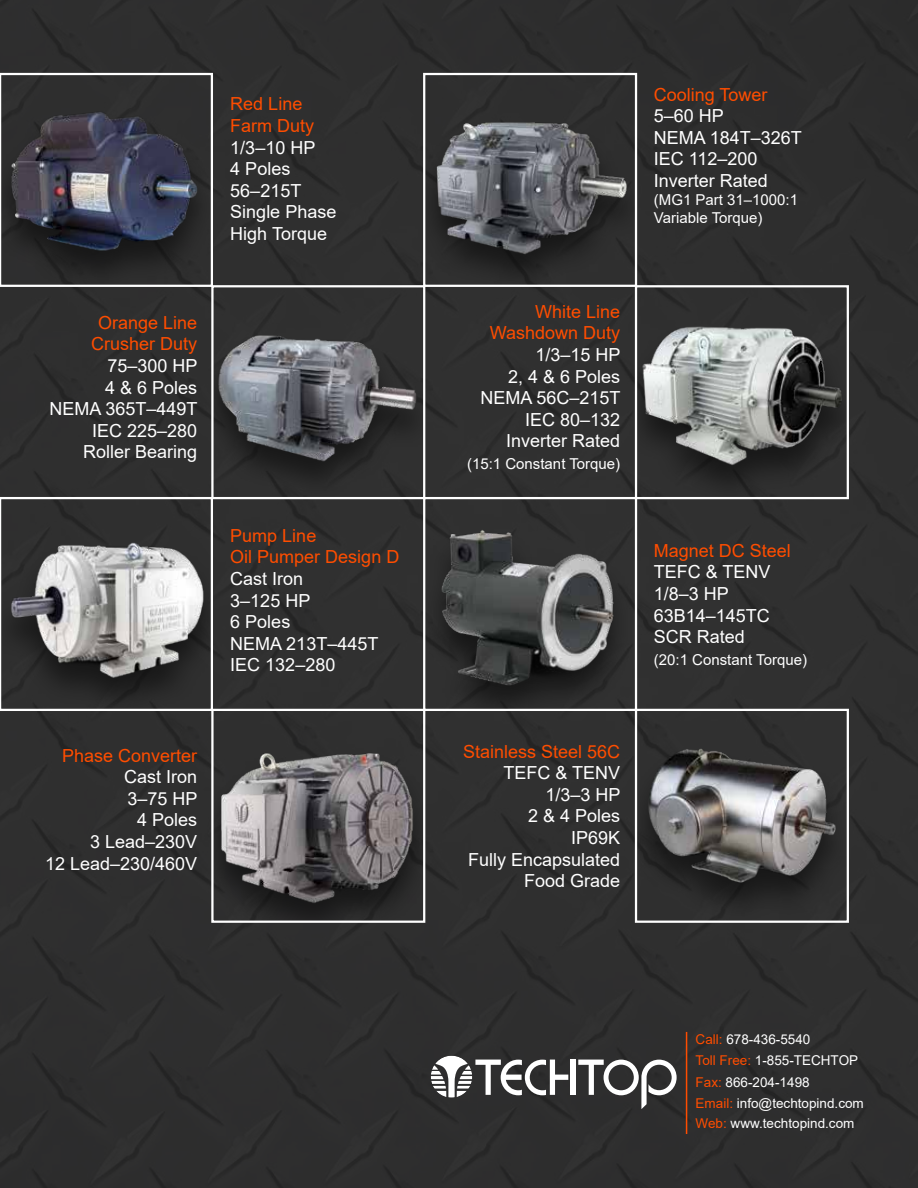
<style>
.page{position:relative;width:918px;height:1188px;background:#2f2f2f}
.page>*{position:absolute;margin:0;border:0;box-sizing:border-box;transform-origin:0 0}
.t1{font:18px/21.6px "Arial";color:#fff}
.t2{font:18px/21.6px "Arial";color:#ff4d00}
.t3{font:15px/18px "Arial";color:#fff}
.t4{font:13.5px/21.9px "Arial";color:#fff}
.s1{color:#ff4d00}
</style>
<div class="page">
<div style="left:570px;top:1060px;width:5px;height:35px;background:#fff"></div>
<svg style="left:578px;top:1060px;width:99px;height:49px"></svg>
<svg style="left:431px;top:1056px;width:137px;height:42px"></svg>
<hr style="left:686px;top:1032px;width:1px;height:102px;background:#ff4d00">
<div style="left:212px;top:752px;width:212px;height:170px;background:#2b2b2b"></div>
<img style="left:221px;top:743px;width:199px;height:165px">
<div style="left:211px;top:709px;width:214px;height:214px;border:2px solid #fff"></div>
<img style="left:216px;top:335px;width:203px;height:130px">
<div style="left:211px;top:285px;width:214px;height:214px;border:2px solid #fff"></div>
<img style="left:426px;top:122px;width:208px;height:148px">
<div style="left:423px;top:73px;width:214px;height:214px;border:2px solid #fff"></div>
<img style="left:426px;top:509px;width:208px;height:190px">
<div style="left:423px;top:497px;width:214px;height:214px;border:2px solid #fff"></div>
<svg style="left:0;top:73px;width:213px;height:214px"></svg>
<img style="left:638px;top:326px;width:204px;height:143px">
<div style="left:635px;top:285px;width:214px;height:214px;border:2px solid #fff"></div>
<svg style="left:0;top:497px;width:213px;height:214px"></svg>
<img style="left:638px;top:731px;width:198px;height:179px">
<div style="left:635px;top:709px;width:214px;height:214px;border:2px solid #fff"></div>
<p class="t2" style="left:91px;top:312px;width:108px;text-align:center">Orange Line<br>Crusher Duty</p>
<p class="t1" style="left:49px;top:355px;width:150px;text-align:right">75–300 HP<br>4 &amp; 6 Poles<br>NEMA 365T–449T<br>IEC 225–280<br>Roller Bearing</p>
<p class="t2" style="left:62px;top:744px;width:137px">Phase Converter</p>
<p class="t1" style="left:45px;top:766px;width:154px;text-align:right">Cast Iron<br>3–75 HP<br>4 Poles<br>3 Lead–230V<br>12 Lead–230/460V</p>
<p class="t2" style="left:230px;top:93px;width:86px">Red Line<br>Farm Duty</p>
<p class="t1" style="left:230px;top:136px;width:108px">1/3–10 HP<br>4 Poles<br>56–215T<br>Single Phase<br>High Torque</p>
<p class="t2" style="left:230px;top:525px;width:171px">Pump Line<br>Oil Pumper Design D</p>
<p class="t1" style="left:230px;top:568px;width:150px">Cast Iron<br>3–125 HP<br>6 Poles<br>NEMA 213T–445T<br>IEC 132–280</p>
<p class="t2" style="left:490px;top:301px;width:132px;text-align:right">White Line<br>Washdown Duty</p>
<p class="t1" style="left:481px;top:344px;width:142px;text-align:right">1/3–15 HP<br>2, 4 &amp; 6 Poles<br>NEMA 56C–215T<br>IEC 80–132<br>Inverter Rated</p>
<p class="t3" style="left:467px;top:455px;width:155px">(15:1 Constant Torque)</p>
<p class="t2" style="left:463px;top:740px;width:159px">Stainless Steel 56C</p>
<p class="t1" style="left:468px;top:762px;width:154px;text-align:right">TEFC &amp; TENV<br>1/3–3 HP<br>2 &amp; 4 Poles<br>IP69K<br>Fully Encapsulated<br>Food Grade</p>
<p class="t2" style="left:654px;top:83px;width:115px">Cooling Tower</p>
<p class="t1" style="left:654px;top:105px;width:150px">5–60 HP<br>NEMA 184T–326T<br>IEC 112–200<br>Inverter Rated</p>
<p class="t3" style="left:654px;top:191px;width:146px">(MG1 Part 31–1000:1<br>Variable Torque)</p>
<p class="t2" style="left:654px;top:540px;width:139px">Magnet DC Steel</p>
<p class="t1" style="left:654px;top:561px;width:118px">TEFC &amp; TENV<br>1/8–3 HP<br>63B14–145TC<br>SCR Rated</p>
<p class="t3" style="left:654px;top:651px;width:155px">(20:1 Constant Torque)</p>
<p class="t4" style="left:696px;top:1028px;width:164px"><span class="s1">Call:</span> 678-436-5540<br><span class="s1">Toll Free:</span> 1-855-TECHTOP<br><span class="s1">Fax:</span> 866-204-1498</p>
<p class="t4" style="left:696px;top:1093px;width:170px;line-height:20.5px"><span class="s1">Email:</span> info@techtopind.com<br><span class="s1">Web:</span> www.techtopind.com</p>
</div>
